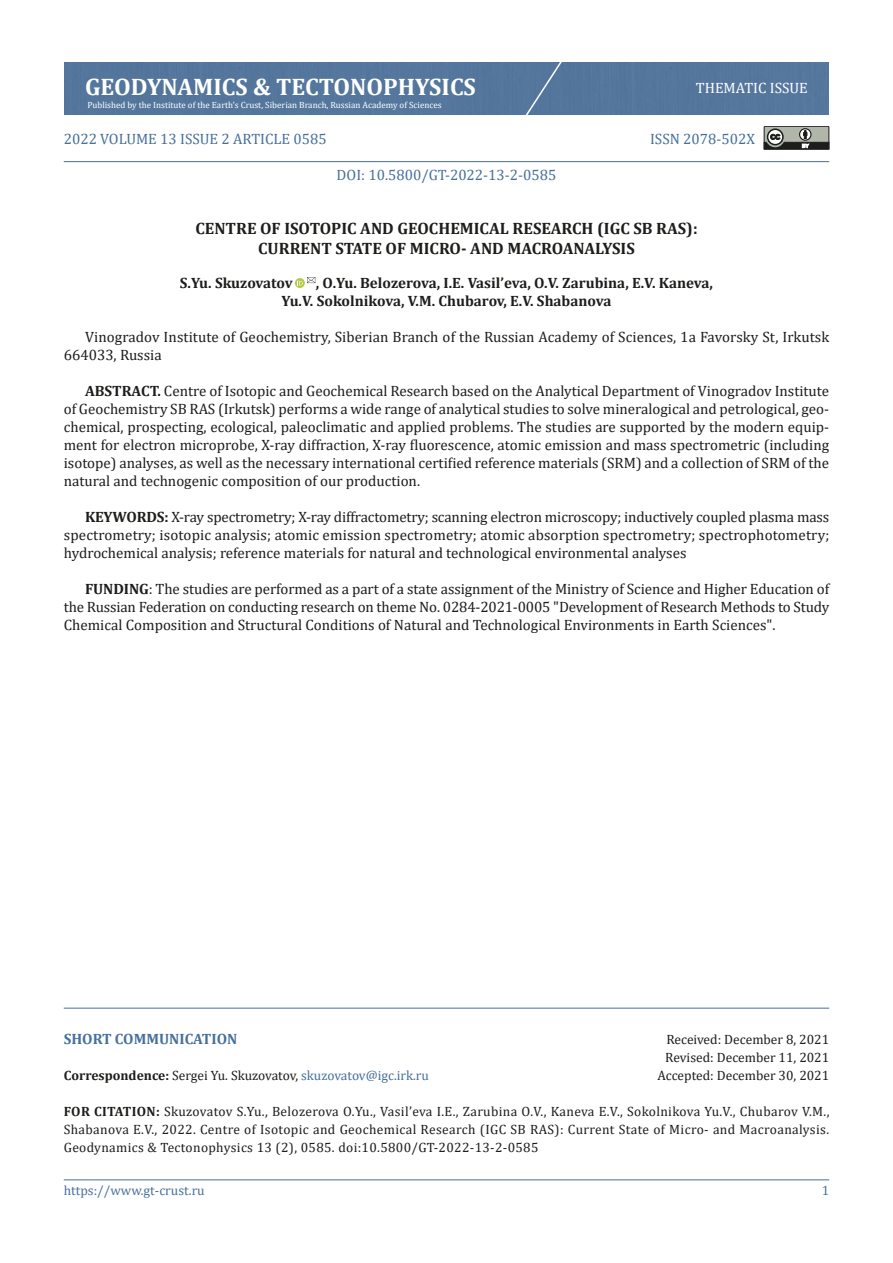
<style>
.page{position:relative;width:893px;height:1263px;background:#fff}
.page>*{position:absolute;margin:0;border:0;box-sizing:border-box;transform-origin:0 0}
.t1{font:700 24px "Cambria";color:#fff}
.t2{font:700 16.5px/19.8px "Cambria";color:#1d1d1b;text-align:center}
.t3{font:15px/18px "Cambria";color:#1d1d1b;text-align:justify}
.t4{font:700 15px/18px "Cambria";color:#1d1d1b}
.t5{font:15px "Cambria";color:#46709c}
.t6{font:700 15px "Cambria";color:#46709c}
.t7{font:15px "Cambria";color:#fff}
.t8{font:13.5px/18px "Cambria";color:#1d1d1b}
.t9{font:13.5px "Cambria";color:#46709c}
.t10{font:9px "Cambria";color:#fff}
.s1{font-weight:700}
.s2{font-weight:700;color:#1d1d1b}
.s3{color:#1d1d1b}
</style>
<div class="page">
<hr style="left:64px;top:161px;width:765px;height:1px;background:#46709c">
<div style="left:64px;top:62px;width:765px;height:53px;background:#55769c"></div>
<div style="left:522px;top:62px;width:44px;height:53px;background:#55769c"></div>
<hr style="left:64px;top:1179px;width:765px;height:1px;background:#46709c">
<svg style="left:764px;top:126px;width:65px;height:23px"></svg>
<hr style="left:64px;top:1008px;width:765px;height:1px;background:#46709c">
<svg style="left:295px;top:278px;width:10px;height:10px"></svg>
<svg style="left:298px;top:277px;width:18px;height:8px"></svg>
<h1 class="t1" style="left:85px;top:70px;width:392px">GEODYNAMICS &amp; TECTONOPHYSICS</h1>
<p class="t7" style="left:696px;top:79px;width:114px">THEMATIC ISSUE</p>
<p class="t5" style="left:64px;top:130px;width:265px">2022 VOLUME 13 ISSUE 2 ARTICLE 0585</p>
<p class="t5" style="left:337px;top:166px;width:221px">DOI: 10.5800/GT-2022-13-2-0585</p>
<p class="t10" style="left:87px;top:100px;width:356px">Published by the Institute of the Earth’s Crust, Siberian Branch, Russian Academy of Sciences</p>
<p class="t5" style="left:650px;top:130px;width:106px">ISSN 2078-502X</p>
<p class="t2" style="left:195px;top:218px;width:504px">CENTRE OF ISOTOPIC AND GEOCHEMICAL RESEARCH (IGC SB RAS):<br>CURRENT STATE OF MICRO- AND MACROANALYSIS</p>
<p class="t4" style="left:180px;top:273px;width:114px">S.Yu. Skuzovatov</p>
<p class="t4" style="left:281px;top:273px;width:433px;text-indent:34px">, O.Yu. Belozerova, I.E. Vasil’eva, O.V. Zarubina, E.V. Kaneva,<br>Yu.V. Sokolnikova, V.M. Chubarov, E.V. Shabanova</p>
<p class="t3" style="left:64px;top:328px;width:767px;text-indent:21px">Vinogradov Institute of Geochemistry, Siberian Branch of the Russian Academy of Sciences, 1а Favorsky St, Irkutsk<br>664033, Russia</p>
<p class="t3" style="left:64px;top:382px;width:767px;text-indent:21px"><span class="s1">ABSTRACT.</span> Centre of Isotopic and Geochemical Research based on the Analytical Department of Vinogradov Institute of Geochemistry SB RAS (Irkutsk) performs a wide range of analytical studies to solve mineralogical and petrological, geo&shy;chemical, prospecting, ecological, paleoclimatic and applied problems. The studies are supported by the modern equip&shy;ment for electron microprobe, X-ray diffraction, X-ray fluorescence, atomic emission and mass spectrometric (including isotope) analyses, as well as the necessary international certified reference materials (SRM) and a collection of SRM of the natural and technogenic composition of our production.</p>
<p class="t3" style="left:64px;top:508px;width:767px;text-indent:21px"><span class="s1">KEYWORDS:</span> X-ray spectrometry; X-ray diffractometry; scanning electron microscopy; inductively coupled plasma mass spectrometry; isotopic analysis; atomic emission spectrometry; atomic absorption spectrometry; spectrophotometry; hydrochemical analysis; reference materials for natural and technological environmental analyses</p>
<p class="t3" style="left:64px;top:580px;width:767px;text-indent:21px"><span class="s1">FUNDING</span>: The studies are performed as a part of a state assignment of the Ministry of Science and Higher Education of the Russian Federation on conducting research on theme No. 0284-2021-0005 "Development of Research Methods to Study Chemical Composition and Structural Conditions of Natural and Technological Environments in Earth Sciences".</p>
<p class="t6" style="left:64px;top:1028px;width:175px">SHORT COMMUNICATION</p>
<p class="t8" style="left:665px;top:1030px;width:166px">Received: December 8, 2021<br>Revised: December 11, 2021</p>
<p class="t9" style="left:64px;top:1067px;width:367px"><span class="s2">Correspondence:</span> <span class="s3">Sergei Yu. Skuzovatov,</span> skuzovatov@igc.irk.ru</p>
<p class="t8" style="left:657px;top:1066px;width:173px">Accepted: December 30, 2021</p>
<p class="t8" style="left:64px;top:1102px;width:767px;text-align:justify"><span class="s1">FOR CITATION:</span> Skuzovatov S.Yu., Belozerova O.Yu., Vasil’eva I.E., Zarubina O.V., Kaneva E.V., Sokolnikova Yu.V., Chubarov V.M., Shabanova E.V., 2022. Centre of Isotopic and Geochemical Research (IGC SB RAS): Current State of Micro- and Macroanalysis.<br>Geodynamics &amp; Tectonophysics 13 (2), 0585. doi:10.5800/GT-2022-13-2-0585</p>
<p class="t9" style="left:64px;top:1183px;width:142px">https://www.gt-crust.ru</p>
<p class="t9" style="left:822px;top:1183px;width:9px">1</p>
</div>
